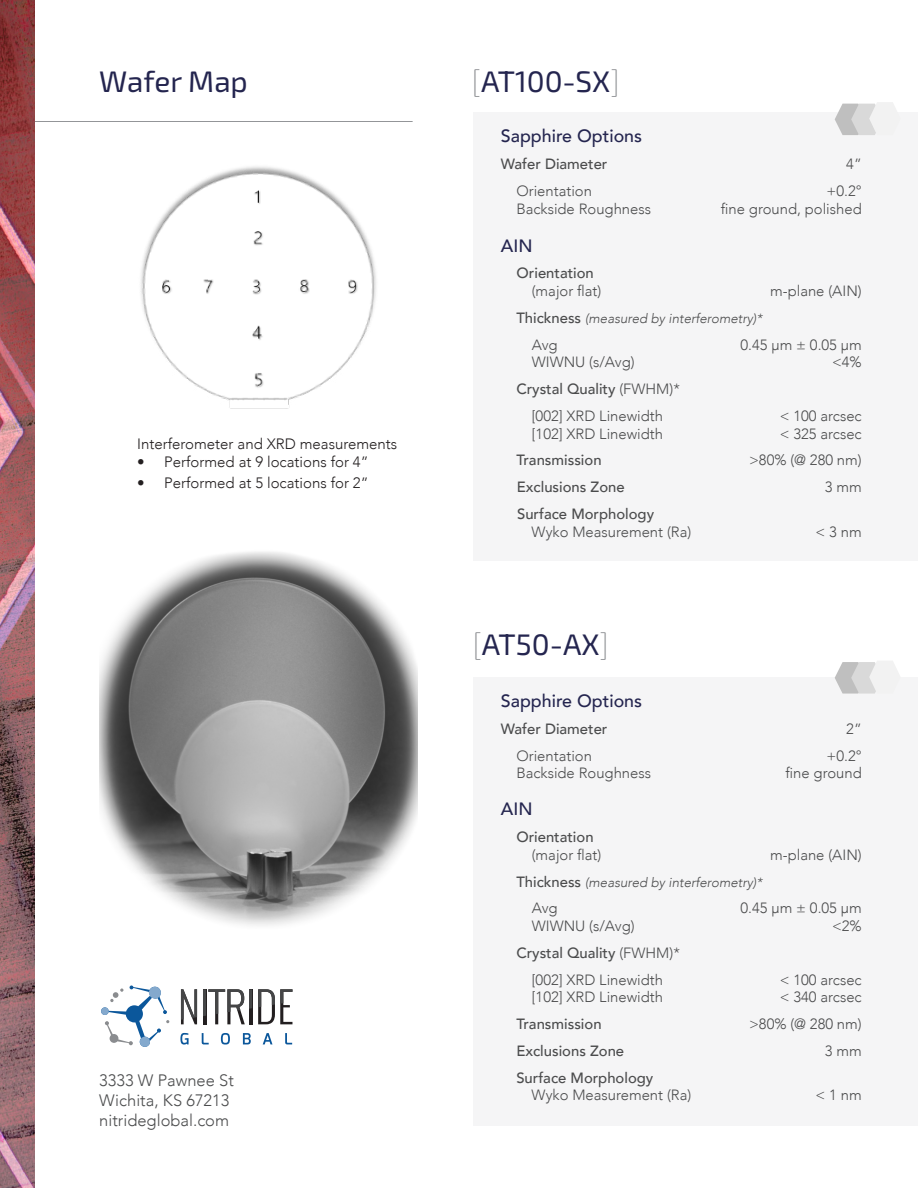
<style>
.page{position:relative;width:918px;height:1188px;background:#fff}
.page>*{position:absolute;margin:0;border:0;box-sizing:border-box;transform-origin:0 0}
.t1{font:29.7px "Exo 2";color:#24254f}
.t2{font:500 17.85px "Avenir";color:#24254f}
.t3{font:300 16.5px "Avenir";color:#4b4c4d}
.t4{font:300 15px "Avenir";color:#231f20}
.t5{font:300 14.85px/17.9px "Avenir";color:#4b4c4d;text-align:right}
.t6{font:500 14.85px "Avenir";color:#4b4c4d}
.t7{font:italic 300 13.35px "Avenir";color:#4b4c4d}
.s1{font-weight:200;color:#939598}
.s2{font-weight:500;font-style:normal;font-size:14.85px}
.s3{font-weight:300}
</style>
<div class="page">
<svg style="left:181px;top:989px;width:16px;height:35px"></svg>
<svg style="left:203px;top:989px;width:49px;height:35px"></svg>
<svg style="left:258px;top:989px;width:34px;height:35px"></svg>
<svg style="left:180px;top:1033px;width:9px;height:12px"></svg>
<svg style="left:202px;top:1033px;width:7px;height:11px"></svg>
<svg style="left:221px;top:1033px;width:9px;height:12px"></svg>
<svg style="left:243px;top:1033px;width:8px;height:11px"></svg>
<svg style="left:263px;top:1033px;width:9px;height:11px"></svg>
<svg style="left:285px;top:1033px;width:7px;height:11px"></svg>
<svg style="left:101px;top:986px;width:68px;height:61px"></svg>
<div style="left:140px;top:1037px;width:10px;height:10px;background:#84a9cd;border-radius:50%"></div>
<div style="left:101px;top:1007px;width:8px;height:8px;background:#84a9cd;border-radius:50%"></div>
<div style="left:149px;top:987px;width:12px;height:12px;background:#84a9cd;border-radius:50%"></div>
<img style="left:141px;top:166px;width:235px;height:243px">
<div style="left:473px;top:112px;width:445px;height:449px;background:#f5f5f6"></div>
<div style="left:473px;top:677px;width:445px;height:449px;background:#f5f5f6"></div>
<svg style="left:835px;top:102px;width:62px;height:33px"></svg>
<svg style="left:835px;top:661px;width:65px;height:33px"></svg>
<hr style="left:16px;top:121px;width:397px;height:1px;background:#939598">
<img style="left:0;top:0;width:34px;height:1188px">
<img style="left:99px;top:552px;width:319px;height:374px">
<p class="t1" style="left:99px;top:60px;width:150px">Wafer Map</p>
<p class="t1" style="left:472px;top:60px;width:150px"><span class="s1">[</span>AT100-SX<span class="s1">]</span></p>
<p class="t2" style="left:501px;top:121px;width:143px">Sapphire Options</p>
<p class="t6" style="left:501px;top:151px;width:108px">Wafer Diameter</p>
<p class="t5" style="left:846px;top:155px;width:17px">4”</p>
<p class="t5" style="left:516px;top:182px;width:77px">Orientation</p>
<p class="t5" style="left:516px;top:200px;width:136px">Backside Roughness</p>
<p class="t5" style="left:721px;top:182px;width:142px">+0.2°<br>fine ground, polished</p>
<p class="t4" style="left:137px;top:435px;width:262px">Interferometer and XRD measurements</p>
<p class="t4" style="left:137px;top:453px;width:233px">• Performed at 9 locations for 4”</p>
<p class="t4" style="left:137px;top:474px;width:233px">• Performed at 5 locations for 2”</p>
<p class="t3" style="left:99px;top:1071px;width:136px">3333 W Pawnee St</p>
<p class="t3" style="left:99px;top:1091px;width:132px">Wichita, KS 67213</p>
<p class="t3" style="left:99px;top:1111px;width:131px">nitrideglobal.com</p>
<p class="t2" style="left:501px;top:230px;width:33px">AIN</p>
<p class="t6" style="left:517px;top:260px;width:79px">Orientation</p>
<p class="t5" style="left:532px;top:282px;width:71px">(major flat)</p>
<p class="t5" style="left:770px;top:282px;width:93px">m-plane (AIN)</p>
<p class="t7" style="left:516px;top:310px;width:248px"><span class="s2">Thickness</span> (measured by interferometry)*</p>
<p class="t5" style="left:532px;top:336px;width:27px">Avg</p>
<p class="t5" style="left:532px;top:353px;width:104px">WIWNU (s/Avg)</p>
<p class="t5" style="left:741px;top:336px;width:123px">0.45 µm ± 0.05 µm</p>
<p class="t5" style="left:832px;top:353px;width:31px">&lt;4%</p>
<p class="t6" style="left:516px;top:376px;width:165px">Crystal Quality <span class="s3">(FWHM)*</span></p>
<p class="t5" style="left:532px;top:407px;width:133px">[002] XRD Linewidth</p>
<p class="t5" style="left:532px;top:425px;width:133px">[102] XRD Linewidth</p>
<p class="t5" style="left:780px;top:407px;width:84px">&lt; 100 arcsec</p>
<p class="t5" style="left:780px;top:425px;width:84px">&lt; 325 arcsec</p>
<p class="t6" style="left:516px;top:447px;width:87px">Transmission</p>
<p class="t5" style="left:749px;top:451px;width:114px">&gt;80% (@ 280 nm)</p>
<p class="t6" style="left:517px;top:474px;width:109px">Exclusions Zone</p>
<p class="t5" style="left:825px;top:478px;width:38px">3 mm</p>
<p class="t6" style="left:517px;top:501px;width:139px">Surface Morphology</p>
<p class="t5" style="left:532px;top:523px;width:161px">Wyko Measurement (Ra)</p>
<p class="t5" style="left:816px;top:523px;width:48px">&lt; 3 nm</p>
<p class="t1" style="left:472px;top:624px;width:138px"><span class="s1">[</span>AT50-AX<span class="s1">]</span></p>
<p class="t2" style="left:501px;top:686px;width:143px">Sapphire Options</p>
<p class="t6" style="left:501px;top:716px;width:108px">Wafer Diameter</p>
<p class="t5" style="left:846px;top:720px;width:17px">2”</p>
<p class="t5" style="left:516px;top:747px;width:77px">Orientation</p>
<p class="t5" style="left:516px;top:764px;width:136px">Backside Roughness</p>
<p class="t5" style="left:786px;top:747px;width:78px">+0.2°<br>fine ground</p>
<p class="t2" style="left:501px;top:794px;width:33px">AIN</p>
<p class="t6" style="left:516px;top:824px;width:79px">Orientation</p>
<p class="t5" style="left:532px;top:846px;width:71px">(major flat)</p>
<p class="t5" style="left:770px;top:846px;width:93px">m-plane (AIN)</p>
<p class="t7" style="left:516px;top:874px;width:248px"><span class="s2">Thickness</span> (measured by interferometry)*</p>
<p class="t5" style="left:532px;top:899px;width:27px">Avg</p>
<p class="t5" style="left:532px;top:917px;width:104px">WIWNU (s/Avg)</p>
<p class="t5" style="left:741px;top:899px;width:123px">0.45 µm ± 0.05 µm</p>
<p class="t5" style="left:832px;top:917px;width:31px">&lt;2%</p>
<p class="t6" style="left:516px;top:940px;width:165px">Crystal Quality <span class="s3">(FWHM)*</span></p>
<p class="t5" style="left:532px;top:971px;width:133px">[002] XRD Linewidth</p>
<p class="t5" style="left:532px;top:988px;width:133px">[102] XRD Linewidth</p>
<p class="t5" style="left:780px;top:971px;width:84px">&lt; 100 arcsec</p>
<p class="t5" style="left:780px;top:988px;width:84px">&lt; 340 arcsec</p>
<p class="t6" style="left:516px;top:1011px;width:87px">Transmission</p>
<p class="t5" style="left:749px;top:1015px;width:114px">&gt;80% (@ 280 nm)</p>
<p class="t6" style="left:516px;top:1038px;width:109px">Exclusions Zone</p>
<p class="t5" style="left:825px;top:1042px;width:38px">3 mm</p>
<p class="t6" style="left:516px;top:1065px;width:139px">Surface Morphology</p>
<p class="t5" style="left:532px;top:1086px;width:161px">Wyko Measurement (Ra)</p>
<p class="t5" style="left:816px;top:1086px;width:48px">&lt; 1 nm</p>
</div>
